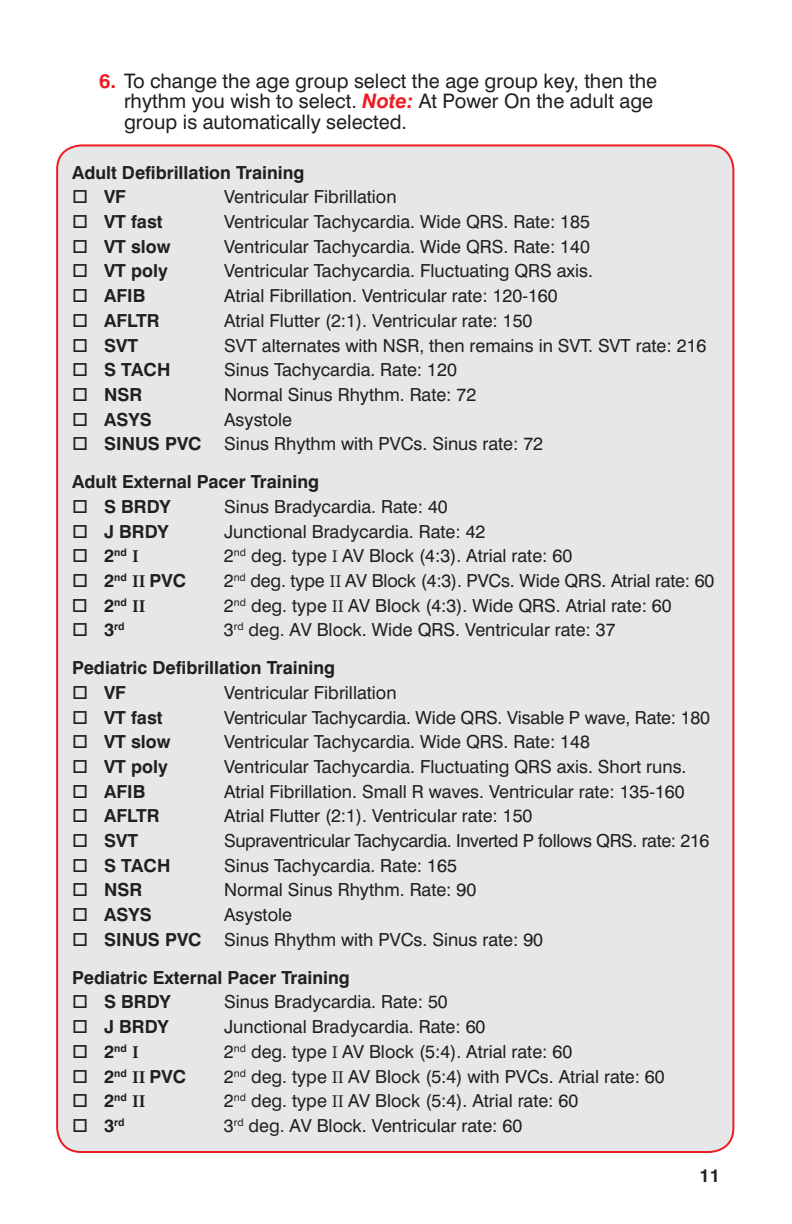
<style>
.page{position:relative;width:792px;height:1224px;background:#fff}
.page>*{position:absolute;margin:0;border:0;box-sizing:border-box;transform-origin:0 0}
.t1{font:20px/20.4px "Swiss 721 BT";color:#231f20}
.t2{font:18px/38px "Swiss 721 BT";color:#231f20}
.t3{font:700 18px/38px "Swiss 721 BT";color:#231f20}
.t4{font:18px "Swiss 721 BT";letter-spacing:-.02em;color:#231f20}
.t5{font:700 10.4px "Swiss 721 BT";color:#231f20}
.s1{font-weight:700;color:#ee1d23}
.s2{font-weight:700;font-style:italic;color:#ee1d23}
.s3{font-weight:400}
.s4{font-size:18px}
.s5{font-family:"Minion Pro";font-size:18px}
.s6{font-family:"Minion Pro"}
.s7{font-weight:700}
</style>
<div class="page">
<div style="left:57px;top:145px;width:676px;height:1007px;background:#e6e7e9;border-radius:24px"></div>
<p class="t1" style="left:124px;top:71px;width:535px;text-indent:-25px"><span class="s1">6.</span> To change the age group select the age group key, then the rhythm you wish to select. <span class="s2">Note:</span> At Power On the adult age group is automatically selected.</p>
<p class="t3" style="left:72px;top:153px;width:234px">Adult Defibrillation Training</p>
<p class="t3" style="left:72px;top:178px;width:56px">□ VF</p>
<p class="t2" style="left:224px;top:178px;width:174px">Ventricular Fibrillation</p>
<p class="t3" style="left:72px;top:203px;width:92px">□ VT fast</p>
<p class="t2" style="left:224px;top:203px;width:367px">Ventricular Tachycardia. Wide QRS. Rate: 185</p>
<p class="t3" style="left:72px;top:227px;width:100px">□ VT slow</p>
<p class="t2" style="left:224px;top:227px;width:367px">Ventricular Tachycardia. Wide QRS. Rate: 140</p>
<p class="t3" style="left:72px;top:252px;width:97px">□ VT poly</p>
<p class="t2" style="left:224px;top:252px;width:370px">Ventricular Tachycardia. Fluctuating QRS axis.</p>
<p class="t3" style="left:72px;top:277px;width:75px">□ AFIB</p>
<p class="t2" style="left:224px;top:277px;width:335px">Atrial Fibrillation. Ventricular rate: 120-160</p>
<p class="t3" style="left:72px;top:301px;width:89px">□ AFLTR</p>
<p class="t2" style="left:224px;top:301px;width:310px">Atrial Flutter (2:1). Ventricular rate: 150</p>
<p class="t3" style="left:72px;top:326px;width:67px">□ SVT</p>
<p class="t2" style="left:224px;top:326px;width:484px">SVT alternates with NSR, then remains in SVT. SVT rate: 216</p>
<p class="t3" style="left:72px;top:351px;width:100px">□ S TACH</p>
<p class="t2" style="left:224px;top:351px;width:234px">Sinus Tachycardia. Rate: 120</p>
<p class="t3" style="left:72px;top:375px;width:72px">□ NSR</p>
<p class="t2" style="left:224px;top:375px;width:254px">Normal Sinus Rhythm. Rate: 72</p>
<p class="t3" style="left:72px;top:400px;width:81px">□ ASYS</p>
<p class="t2" style="left:224px;top:400px;width:69px">Asystole</p>
<p class="t3" style="left:72px;top:425px;width:472px">□ SINUS PVC <span class="s3">Sinus Rhythm with PVCs. Sinus rate: 72<br></span>Adult External Pacer Training</p>
<p class="t3" style="left:72px;top:487px;width:100px">□ S BRDY</p>
<p class="t2" style="left:224px;top:487px;width:225px">Sinus Bradycardia. Rate: 40</p>
<p class="t3" style="left:72px;top:512px;width:98px">□ J BRDY</p>
<p class="t2" style="left:224px;top:512px;width:263px">Junctional Bradycardia. Rate: 42</p>
<p class="t5" style="left:72px;top:546px;width:68px">□ <span class="s4">2</span>nd <span class="s5">I</span></p>
<p class="t2" style="left:224px;top:537px;width:350px">2<sup>nd</sup> deg. type <span class="s6">I</span> AV Block (4:3). Atrial rate: 60</p>
<p class="t3" style="left:72px;top:561px;width:116px">□ 2<sup>nd</sup> <span class="s6">II</span> PVC</p>
<p class="t2" style="left:224px;top:561px;width:492px">2<sup>nd</sup> deg. type <span class="s6">II</span> AV Block (4:3). PVCs. Wide QRS. Atrial rate: 60</p>
<p class="t5" style="left:72px;top:596px;width:75px">□ <span class="s4">2</span>nd <span class="s5">II</span></p>
<p class="t2" style="left:224px;top:586px;width:449px">2<sup>nd</sup> deg. type <span class="s6">II</span> AV Block (4:3). Wide QRS. Atrial rate: 60</p>
<p class="t5" style="left:72px;top:620px;width:54px">□ <span class="s4">3</span>rd</p>
<p class="t2" style="left:72px;top:611px;width:545px;text-indent:152px">3<sup>rd</sup> deg. AV Block. Wide QRS. Ventricular rate: 37<br><span class="s7">Pediatric Defibrillation Training</span></p>
<p class="t3" style="left:72px;top:673px;width:56px">□ VF</p>
<p class="t2" style="left:224px;top:673px;width:174px">Ventricular Fibrillation</p>
<p class="t3" style="left:72px;top:698px;width:92px">□ VT fast</p>
<p class="t2" style="left:224px;top:698px;width:488px">Ventricular Tachycardia. Wide QRS. Visable P wave, Rate: 180</p>
<p class="t3" style="left:72px;top:723px;width:100px">□ VT slow</p>
<p class="t2" style="left:224px;top:723px;width:367px">Ventricular Tachycardia. Wide QRS. Rate: 148</p>
<p class="t3" style="left:72px;top:747px;width:97px">□ VT poly</p>
<p class="t2" style="left:224px;top:748px;width:464px">Ventricular Tachycardia. Fluctuating QRS axis. Short runs.</p>
<p class="t3" style="left:72px;top:772px;width:75px">□ AFIB</p>
<p class="t2" style="left:224px;top:772px;width:462px">Atrial Fibrillation. Small R waves. Ventricular rate: 135-160</p>
<p class="t3" style="left:72px;top:797px;width:89px">□ AFLTR</p>
<p class="t2" style="left:224px;top:797px;width:310px">Atrial Flutter (2:1). Ventricular rate: 150</p>
<p class="t3" style="left:72px;top:822px;width:67px">□ SVT</p>
<p class="t4" style="left:224px;top:830px;width:487px">Supraventricular Tachycardia. Inverted P follows QRS. rate: 216</p>
<p class="t3" style="left:72px;top:846px;width:100px">□ S TACH</p>
<p class="t2" style="left:224px;top:846px;width:234px">Sinus Tachycardia. Rate: 165</p>
<p class="t3" style="left:72px;top:871px;width:72px">□ NSR</p>
<p class="t2" style="left:224px;top:871px;width:254px">Normal Sinus Rhythm. Rate: 90</p>
<p class="t3" style="left:72px;top:896px;width:81px">□ ASYS</p>
<p class="t2" style="left:224px;top:896px;width:69px">Asystole</p>
<p class="t3" style="left:72px;top:920px;width:472px">□ SINUS PVC <span class="s3">Sinus Rhythm with PVCs. Sinus rate: 90<br></span>Pediatric External Pacer Training</p>
<p class="t3" style="left:72px;top:983px;width:100px">□ S BRDY</p>
<p class="t2" style="left:224px;top:983px;width:225px">Sinus Bradycardia. Rate: 50</p>
<p class="t3" style="left:72px;top:1008px;width:98px">□ J BRDY</p>
<p class="t2" style="left:224px;top:1008px;width:263px">Junctional Bradycardia. Rate: 60</p>
<p class="t5" style="left:72px;top:1042px;width:68px">□ <span class="s4">2</span>nd <span class="s5">I</span></p>
<p class="t2" style="left:224px;top:1032px;width:350px">2<sup>nd</sup> deg. type <span class="s6">I</span> AV Block (5:4). Atrial rate: 60</p>
<p class="t3" style="left:72px;top:1057px;width:116px">□ 2<sup>nd</sup> <span class="s6">II</span> PVC</p>
<p class="t2" style="left:224px;top:1057px;width:442px">2<sup>nd</sup> deg. type <span class="s6">II</span> AV Block (5:4) with PVCs. Atrial rate: 60</p>
<p class="t5" style="left:72px;top:1091px;width:75px">□ <span class="s4">2</span>nd <span class="s5">II</span></p>
<p class="t2" style="left:224px;top:1082px;width:356px">2<sup>nd</sup> deg. type <span class="s6">II</span> AV Block (5:4). Atrial rate: 60</p>
<p class="t5" style="left:72px;top:1116px;width:54px">□ <span class="s4">3</span>rd</p>
<p class="t2" style="left:224px;top:1106px;width:300px">3<sup>rd</sup> deg. AV Block. Ventricular rate: 60</p>
<p class="t3" style="left:700px;top:1157px;width:22px">11</p>
</div>
